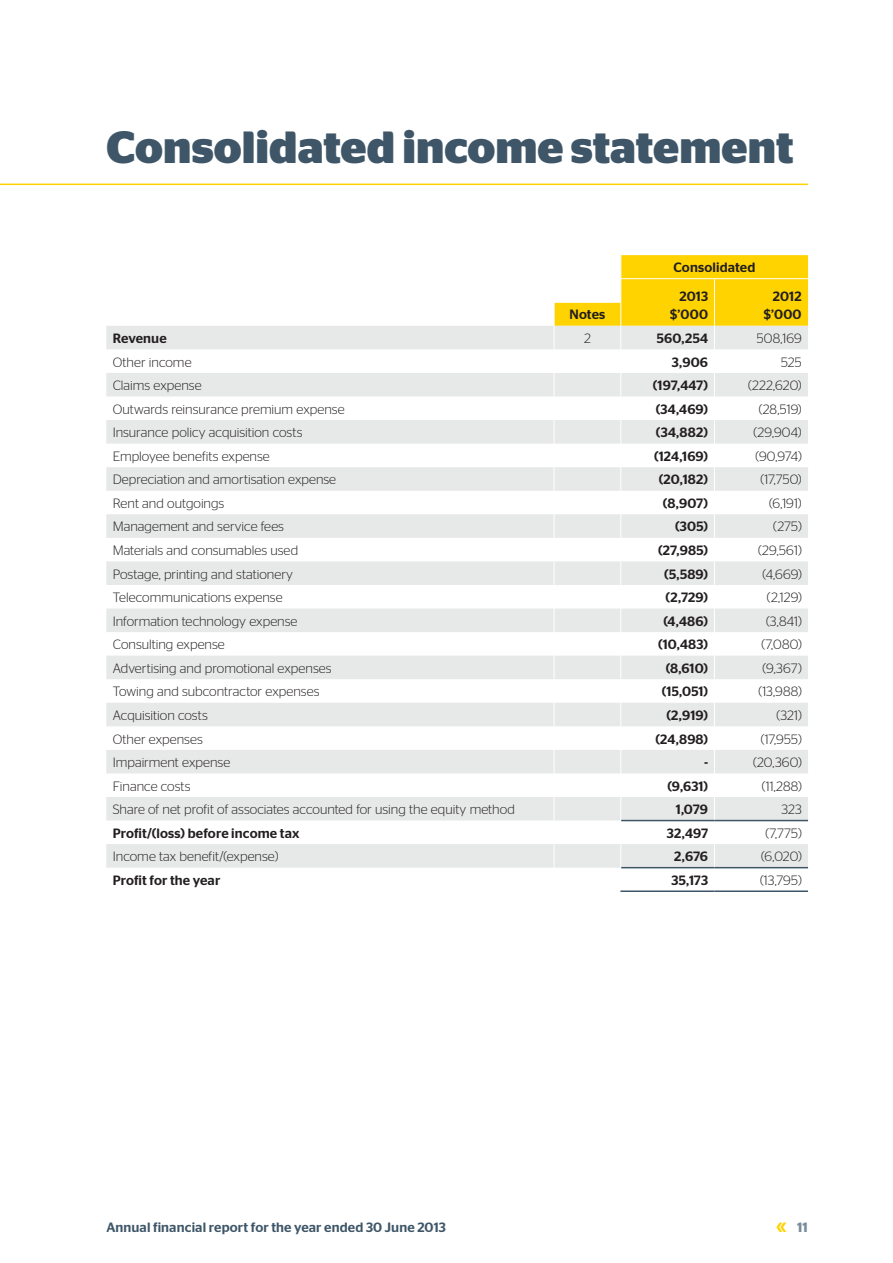
<style>
.page{position:relative;width:893px;height:1263px;background:#fff}
.page>*{position:absolute;margin:0;border:0;box-sizing:border-box;transform-origin:0 0}
.t1{font:700 45px "Stag Sans";color:#3e5668}
.t2{font:300 13.5px "Stag Sans";color:#231f20}
.t3{font:500 13.5px/29.1px "Stag Sans";letter-spacing:.01em;color:#231f20}
.t4{font:500 13.5px "Stag Sans";letter-spacing:.01em;color:#3e5668}
.t5{font:600 13.5px "Stag Sans";color:#ffd300}
.s1{color:#778d9a}
</style>
<div class="page">
<hr style="left:0;top:184px;width:808px;height:1px;background:#ffd300">
<svg style="left:106px;top:326px;width:448px;height:542px;fill:#e9eaea"></svg>
<svg style="left:554px;top:255px;width:254px;height:614px"></svg>
<hr style="left:554px;top:278px;width:67px;height:1px;background:#fff">
<hr style="left:621px;top:278px;width:93px;height:1px;background:#fff">
<hr style="left:714px;top:278px;width:94px;height:1px;background:#fff">
<hr style="left:554px;top:302px;width:67px;height:1px;background:#fff">
<hr style="left:621px;top:820px;width:93px;height:1px;background:#3e5668">
<hr style="left:714px;top:820px;width:94px;height:1px;background:#3e5668">
<hr style="left:621px;top:867px;width:93px;height:1px;background:#3e5668">
<hr style="left:714px;top:867px;width:94px;height:1px;background:#3e5668">
<hr style="left:620px;top:890px;width:94px;height:2px;background:#3e5668">
<hr style="left:714px;top:890px;width:94px;height:2px;background:#3e5668">
<h1 class="t1" style="left:106px;top:121px;width:689px">Consolidated income statement</h1>
<p class="t3" style="left:679px;top:253px;width:77px;text-indent:-6px">Consolidated<br>2013</p>
<p class="t3" style="left:670px;top:300px;width:39px">$’000</p>
<p class="t3" style="left:773px;top:282px;width:30px">2012</p>
<p class="t3" style="left:569px;top:300px;width:37px">Notes</p>
<p class="t3" style="left:764px;top:300px;width:39px">$’000</p>
<p class="t3" style="left:113px;top:324px;width:56px">Revenue</p>
<p class="t2" style="left:584px;top:331px;width:8px">2</p>
<p class="t3" style="left:657px;top:324px;width:53px">560,254</p>
<p class="t2" style="left:757px;top:331px;width:46px">508,169</p>
<p class="t2" style="left:113px;top:354px;width:80px">Other income</p>
<p class="t3" style="left:672px;top:347px;width:38px">3,906</p>
<p class="t2" style="left:781px;top:354px;width:22px">525</p>
<p class="t2" style="left:113px;top:378px;width:90px">Claims expense</p>
<p class="t3" style="left:653px;top:371px;width:57px">(197,447)</p>
<p class="t2" style="left:748px;top:378px;width:55px">(222,620)</p>
<p class="t2" style="left:113px;top:402px;width:233px">Outwards reinsurance premium expense</p>
<p class="t3" style="left:656px;top:394px;width:54px">(34,469)</p>
<p class="t2" style="left:759px;top:402px;width:44px">(28,519)</p>
<p class="t2" style="left:113px;top:425px;width:191px">Insurance policy acquisition costs</p>
<p class="t3" style="left:656px;top:418px;width:54px">(34,882)</p>
<p class="t2" style="left:753px;top:425px;width:50px">(29,904)</p>
<p class="t2" style="left:113px;top:449px;width:159px">Employee benefits expense</p>
<p class="t3" style="left:654px;top:441px;width:56px">(124,169)</p>
<p class="t2" style="left:755px;top:449px;width:48px">(90,974)</p>
<p class="t2" style="left:113px;top:472px;width:225px">Depreciation and amortisation expense</p>
<p class="t3" style="left:659px;top:465px;width:51px">(20,182)</p>
<p class="t2" style="left:761px;top:472px;width:43px">(17,750)</p>
<p class="t2" style="left:113px;top:496px;width:113px">Rent and outgoings</p>
<p class="t3" style="left:663px;top:489px;width:47px">(8,907)</p>
<p class="t2" style="left:769px;top:496px;width:34px">(6,191)</p>
<p class="t2" style="left:113px;top:519px;width:173px">Management and service fees</p>
<p class="t3" style="left:675px;top:512px;width:35px">(305)</p>
<p class="t2" style="left:773px;top:519px;width:30px">(275)</p>
<p class="t2" style="left:113px;top:543px;width:187px">Materials and consumables used</p>
<p class="t3" style="left:658px;top:536px;width:52px">(27,985)</p>
<p class="t2" style="left:758px;top:543px;width:45px">(29,561)</p>
<p class="t2" style="left:113px;top:566px;width:182px">Postage, printing and stationery</p>
<p class="t3" style="left:664px;top:559px;width:45px">(5,589)</p>
<p class="t2" style="left:762px;top:566px;width:41px">(4,669)</p>
<p class="t2" style="left:113px;top:590px;width:171px">Telecommunications expense</p>
<p class="t3" style="left:666px;top:583px;width:44px">(2,729)</p>
<p class="t2" style="left:767px;top:590px;width:36px">(2,129)</p>
<p class="t2" style="left:113px;top:614px;width:186px">Information technology expense</p>
<p class="t3" style="left:663px;top:606px;width:46px">(4,486)</p>
<p class="t2" style="left:766px;top:614px;width:37px">(3,841)</p>
<p class="t2" style="left:113px;top:637px;width:114px">Consulting expense</p>
<p class="t3" style="left:658px;top:630px;width:52px">(10,483)</p>
<p class="t2" style="left:761px;top:637px;width:42px">(7,080)</p>
<p class="t2" style="left:113px;top:661px;width:220px">Advertising and promotional expenses</p>
<p class="t3" style="left:666px;top:653px;width:44px">(8,610)</p>
<p class="t2" style="left:763px;top:661px;width:41px">(9,367)</p>
<p class="t2" style="left:113px;top:684px;width:208px">Towing and subcontractor expenses</p>
<p class="t3" style="left:662px;top:677px;width:48px">(15,051)</p>
<p class="t2" style="left:759px;top:684px;width:45px">(13,988)</p>
<p class="t2" style="left:113px;top:708px;width:97px">Acquisition costs</p>
<p class="t3" style="left:666px;top:701px;width:43px">(2,919)</p>
<p class="t2" style="left:777px;top:708px;width:27px">(321)</p>
<p class="t2" style="left:113px;top:731px;width:92px">Other expenses</p>
<p class="t3" style="left:655px;top:724px;width:54px">(24,898)</p>
<p class="t2" style="left:761px;top:731px;width:42px">(17,955)</p>
<p class="t2" style="left:113px;top:755px;width:119px">Impairment expense</p>
<p class="t3" style="left:704px;top:748px;width:6px">-</p>
<p class="t2" style="left:753px;top:755px;width:50px">(20,360)</p>
<p class="t2" style="left:113px;top:778px;width:79px">Finance costs</p>
<p class="t3" style="left:667px;top:771px;width:42px">(9,631)</p>
<p class="t2" style="left:762px;top:778px;width:41px">(11,288)</p>
<p class="t2" style="left:113px;top:802px;width:404px">Share of net profit of associates accounted for using the equity method</p>
<p class="t3" style="left:676px;top:795px;width:34px">1,079</p>
<p class="t2" style="left:781px;top:802px;width:22px">323</p>
<p class="t3" style="left:113px;top:818px;width:188px">Profit/(loss) before income tax</p>
<p class="t3" style="left:667px;top:818px;width:43px">32,497</p>
<p class="t2" style="left:765px;top:826px;width:38px">(7,775)</p>
<p class="t2" style="left:113px;top:849px;width:167px">Income tax benefit/(expense)</p>
<p class="t3" style="left:674px;top:842px;width:35px">2,676</p>
<p class="t2" style="left:761px;top:849px;width:42px">(6,020)</p>
<p class="t3" style="left:113px;top:865px;width:109px">Profit for the year</p>
<p class="t3" style="left:671px;top:865px;width:38px">35,173</p>
<p class="t2" style="left:760px;top:873px;width:43px">(13,795)</p>
<p class="t4" style="left:106px;top:1220px;width:341px">Annual financial report for the year ended 30 June 2013</p>
<p class="t5" style="left:777px;top:1220px;width:33px">&lt;&lt; <span class="s1">11</span></p>
</div>
